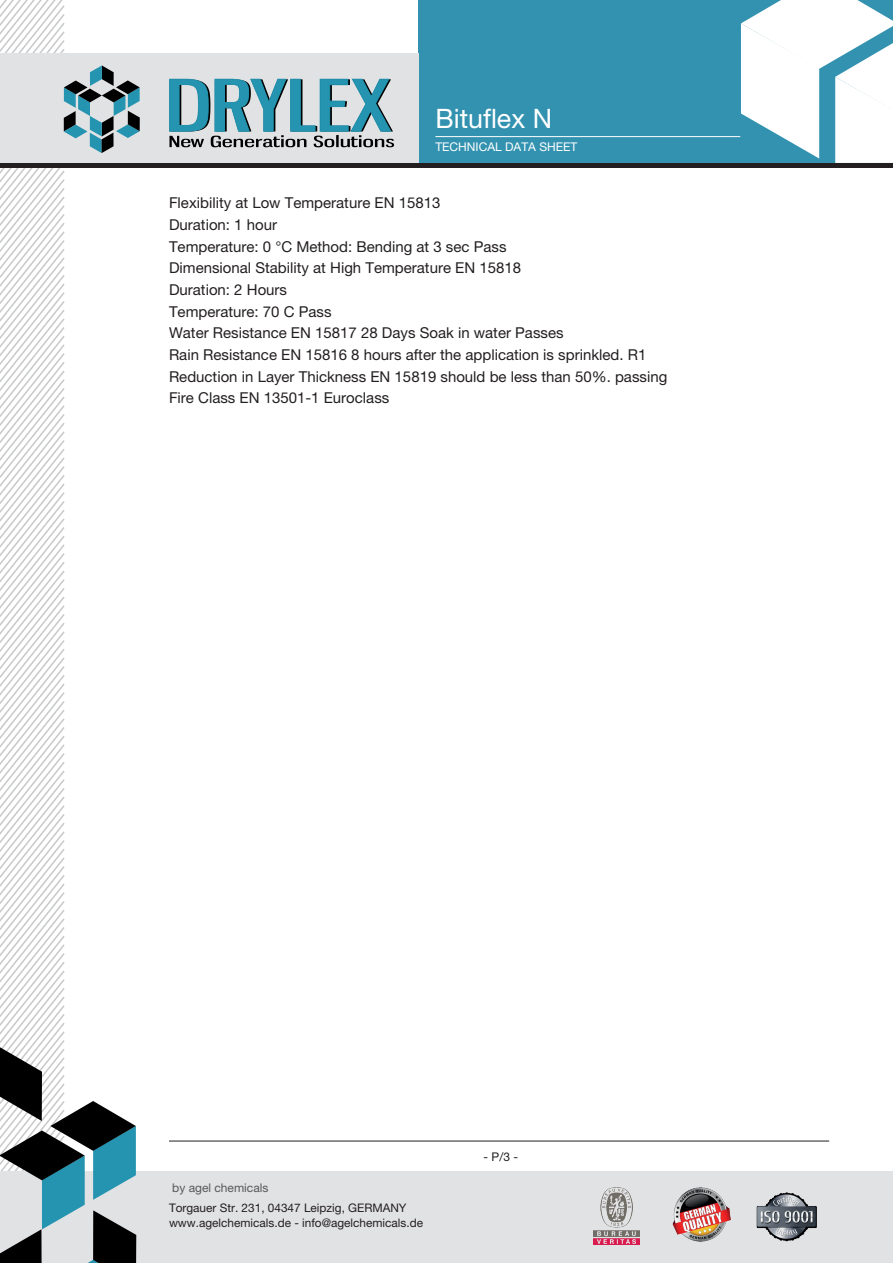
<style>
.page{position:relative;width:893px;height:1263px;background:#fff}
.page>*{position:absolute;margin:0;border:0;box-sizing:border-box;transform-origin:0 0}
.t1{font:26.85px "Helvetica Neue LT Pro";color:#fff}
.t2{font:15px/21.6px "Helvetica Neue LT Pro";color:#231f20}
.t3{font:12px "Helvetica Neue LT Pro";color:#fff}
.t4{font:12px "Helvetica Neue LT Pro";color:#57585a}
.t5{font:12px "Helvetica Neue LT Pro";color:#231f20}
.t6{font:11.85px/15.3px "Helvetica Neue LT Pro";color:#231f20}
</style>
<div class="page">
<div style="left:418px;top:0;width:475px;height:163px;background:#3292b0"></div>
<svg style="left:741px;top:0;width:152px;height:163px"></svg>
<div style="left:0;top:53px;width:418px;height:110px;background:#e1e2e4"></div>
<div style="left:0;top:1171px;width:893px;height:92px;background:#e1e2e4"></div>
<img style="left:594px;top:1188px;width:45px;height:56px">
<img style="left:672px;top:1188px;width:59px;height:54px">
<img style="left:756px;top:1192px;width:61px;height:50px">
<svg style="left:169px;top:79px;width:225px;height:68px"></svg>
<svg style="left:0;top:0;width:140px;height:1263px"></svg>
<div style="left:0;top:163px;width:893px;height:5px;background:#231f20"></div>
<hr style="left:435px;top:136px;width:305px;height:1px;background:#fff">
<hr style="left:169px;top:1141px;width:660px;height:1px;background:#231f20">
<h1 class="t1" style="left:435px;top:103px;width:118px">Bituflex N</h1>
<p class="t3" style="left:435px;top:140px;width:143px">TECHNICAL DATA SHEET</p>
<p class="t2" style="left:169px;top:192px;width:500px">Flexibility at Low Temperature EN 15813<br>Duration: 1 hour<br>Temperature: 0 °C Method: Bending at 3 sec Pass<br>Dimensional Stability at High Temperature EN 15818<br>Duration: 2 Hours<br>Temperature: 70 C Pass<br>Water Resistance EN 15817 28 Days Soak in water Passes<br>Rain Resistance EN 15816 8 hours after the application is sprinkled. R1<br>Reduction in Layer Thickness EN 15819 should be less than 50%. passing Fire Class EN 13501-1 Euroclass</p>
<p class="t4" style="left:172px;top:1180px;width:98px">by agel chemicals</p>
<p class="t6" style="left:169px;top:1200px;width:256px">Torgauer Str. 231, 04347 Leipzig, GERMANY www.agelchemicals.de - info@agelchemicals.de</p>
<p class="t5" style="left:484px;top:1149px;width:36px">- P/3 -</p>
</div>
